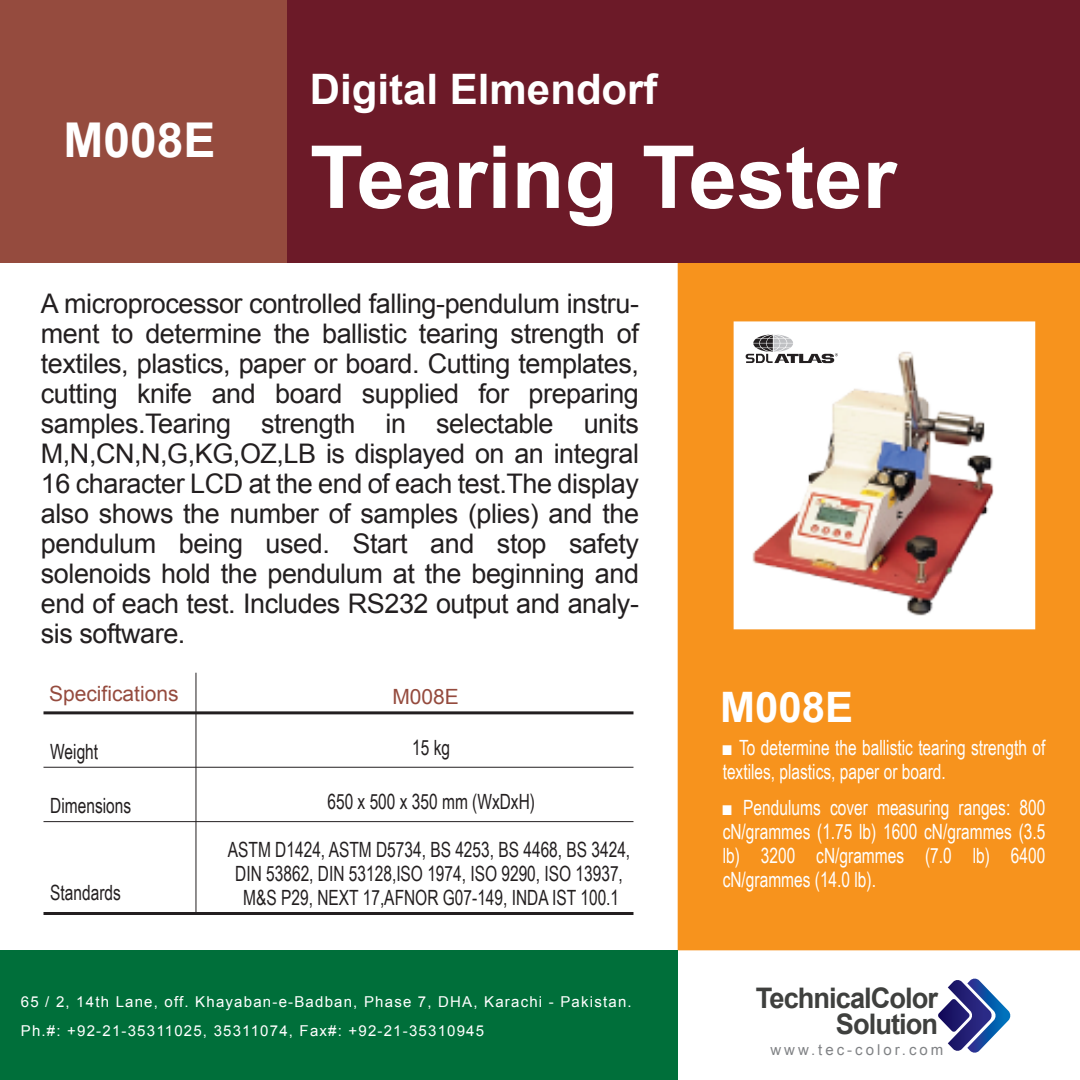
<style>
.page{position:relative;width:1080px;height:1080px;background:#fff}
.page>*{position:absolute;margin:0;border:0;box-sizing:border-box;transform-origin:0 0}
.t1{font:700 87px "Arial";color:#fff}
.t2{font:700 48px "Arial";color:#fff}
.t3{font:700 42px "Arial";color:#fff}
.t4{font:700 28.2px/25.5px "Arial";letter-spacing:-.035em;color:#3f403e;text-align:right;scale:.96 1}
.t5{font:27px/30px "Arial";letter-spacing:-.015em;color:#231f20;text-align:justify}
.t6{font:21px/24px "Arial Narrow";color:#fff;scale:.9 1}
.t7{font:21px/24px "Arial Narrow";color:#231f20;text-align:center;scale:.9 1}
.t8{font:21px "Arial";color:#954b3e}
.t9{font:15px/28.8px "Arial";letter-spacing:.08em;color:#fff}
.t10{font:15px "Arial";letter-spacing:.2em;color:#808285}
</style>
<div class="page">
<svg style="left:678px;top:262px;width:402px;height:688px;background:#f79b2e"></svg>
<div style="left:275px;top:0;width:805px;height:262px;background:#6c1a28"></div>
<div style="left:0;top:950px;width:678px;height:130px;background:#006f3a"></div>
<svg style="left:938px;top:978px;width:73px;height:75px"></svg>
<div style="left:0;top:0;width:287px;height:262px;background:#954b3e"></div>
<svg style="left:746px;top:334px;width:92px;height:12px"></svg>
<hr style="left:44px;top:711px;width:589px;height:3px;background:#231f20">
<hr style="left:44px;top:767px;width:589px;height:1px;background:#231f20">
<hr style="left:44px;top:821px;width:589px;height:1px;background:#231f20">
<hr style="left:44px;top:912px;width:589px;height:3px;background:#231f20">
<hr style="left:195px;top:673px;width:1px;height:242px;background:#231f20">
<img style="left:729px;top:346px;width:279px;height:277px">
<h2 class="t2" style="left:63px;top:108px;width:154px">M008E</h2>
<h3 class="t3" style="left:310px;top:61px;width:349px">Digital Elmendorf</h3>
<h1 class="t1" style="left:310px;top:119px;width:588px">Tearing Tester</h1>
<p class="t5" style="left:41px;top:288px;width:600px">A microprocessor controlled falling-pendulum instru&shy;ment to determine the ballistic tearing strength of textiles, plastics, paper or board. Cutting templates, cutting knife and board supplied for preparing samples.Tearing strength in selectable units M,N,CN,N,G,KG,OZ,LB is displayed on an integral 16 character LCD at the end of each test.The display also shows the number of samples (plies) and the pendulum being used. Start and stop safety solenoids hold the pendulum at the beginning and end of each test. Includes RS232 output and analy&shy;sis software.</p>
<p class="t8" style="left:49px;top:680px;width:131px">Specifications</p>
<p class="t8" style="left:392px;top:683px;width:68px">M008E</p>
<p class="t7" style="left:50px;top:739px;width:55px">Weight</p>
<p class="t7" style="left:50px;top:793px;width:91px">Dimensions</p>
<p class="t7" style="left:50px;top:880px;width:80px">Standards</p>
<p class="t7" style="left:412px;top:735px;width:44px">15 kg</p>
<p class="t7" style="left:327px;top:789px;width:232px">650 x 500 x 350 mm (WxDxH)</p>
<p class="t7" style="left:228px;top:837px;width:449px">ASTM D1424, ASTM D5734, BS 4253, BS 4468, BS 3424,<br>DIN 53862, DIN 53128,ISO 1974, ISO 9290, ISO 13937,<br>M&amp;S P29, NEXT 17,AFNOR G07-149, INDA IST 100.1</p>
<h3 class="t3" style="left:720px;top:679px;width:135px">M008E</h3>
<p class="t6" style="left:723px;top:735px;width:360px">■ To determine the ballistic tearing strength of textiles, plastics, paper or board.</p>
<p class="t6" style="left:723px;top:795px;width:360px;text-align:justify">■ Pendulums cover measuring ranges: 800 cN/grammes (1.75 lb) 1600 cN/grammes (3.5 lb) 3200 cN/grammes (7.0 lb) 6400 cN/grammes (14.0 lb).</p>
<p class="t9" style="left:21px;top:987px;width:612px">65 / 2, 14th Lane, off. Khayaban-e-Badban, Phase 7, DHA, Karachi - Pakistan.<br>Ph.#: +92-21-35311025, 35311074, Fax#: +92-21-35310945</p>
<p class="t4" style="left:756px;top:986px;width:191px">TechnicalColor<br>Solution</p>
<p class="t10" style="left:770px;top:1040px;width:175px">www.tec-color.com</p>
</div>
